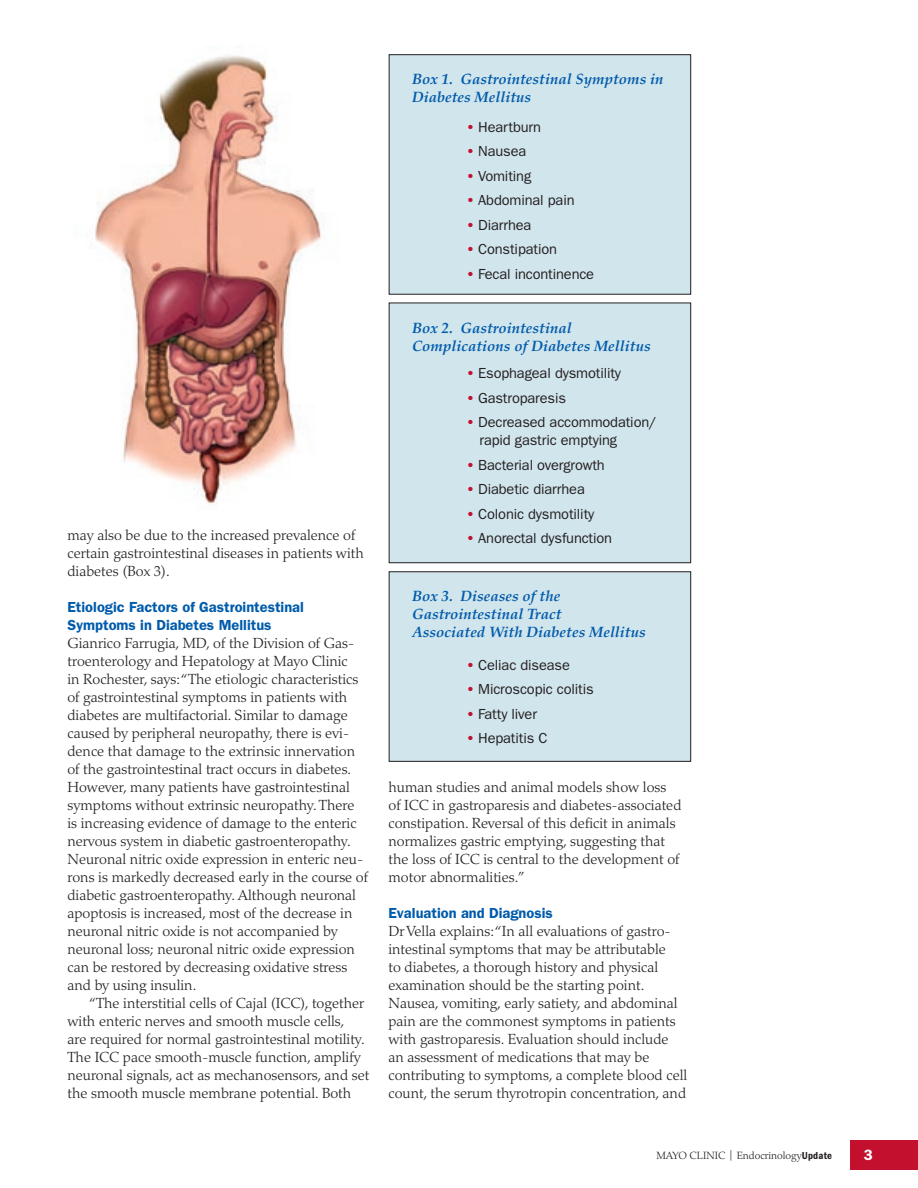
<style>
.page{position:relative;width:918px;height:1188px;background:#fff}
.page>*{position:absolute;margin:0;border:0;box-sizing:border-box;transform-origin:0 0}
.t1{font:italic 700 15px/18px "Palatino LT Std";color:#015bab}
.t2{font:600 15px "ITC Franklin Gothic Std";color:#fff}
.t3{font:300 14.7px/18px "Palatino LT Std";color:#231f20}
.t4{font:14.7px/18px "ITC Franklin Gothic Std";letter-spacing:-.01em;color:#231f20}
.t5{font:600 14.7px/18px "ITC Franklin Gothic Std";color:#015bab}
.t6{font:300 10.5px "Palatino LT Std";color:#231f20}
.s1{font-weight:600;color:#c3102f}
.s2{font-weight:400}
.s3{font-family:"ITC Franklin Gothic Std Dm Cd";font-weight:400}
</style>
<div class="page">
<div style="left:850px;top:1140px;width:68px;height:30px;background:#c3102f"></div>
<div style="left:389px;top:55px;width:302px;height:239px;background:#d1e5ec"></div>
<div style="left:389px;top:54px;width:302px;height:241px;border:1px solid #231f20"></div>
<div style="left:389px;top:303px;width:302px;height:260px;background:#d1e5ec"></div>
<div style="left:389px;top:303px;width:302px;height:260px;border:1px solid #231f20"></div>
<div style="left:389px;top:572px;width:302px;height:189px;background:#d1e5ec"></div>
<div style="left:389px;top:571px;width:302px;height:191px;border:1px solid #231f20"></div>
<img style="left:95px;top:55px;width:229px;height:450px">
<p class="t3" style="left:67px;top:526px;width:298px">may also be due to the increased prevalence of certain gastrointestinal diseases in patients with diabetes (Box 3).</p>
<p class="t5" style="left:67px;top:598px;width:238px">Etiologic Factors of Gastrointestinal<br>Symptoms in Diabetes Mellitus</p>
<p class="t3" style="left:67px;top:634px;width:302px">Gianrico Farrugia, MD, of the Division of Gas&shy;troenterology and Hepatology at Mayo Clinic<br>in Rochester, says: “The etiologic characteristics of gastrointestinal symptoms in patients with diabetes are multifactorial. Similar to damage caused by peripheral neuropathy, there is evi&shy;dence that damage to the extrinsic innervation of the gastrointestinal tract occurs in diabetes.<br>However, many patients have gastrointestinal symptoms without extrinsic neuropathy. There<br>is increasing evidence of damage to the enteric nervous system in diabetic gastroenteropathy.<br>Neuronal nitric oxide expression in enteric neu&shy;rons is markedly decreased early in the course of diabetic gastroenteropathy. Although neuronal apoptosis is increased, most of the decrease in neuronal nitric oxide is not accompanied by neuronal loss; neuronal nitric oxide expression can be restored by decreasing oxidative stress and by using insulin.</p>
<p class="t3" style="left:67px;top:994px;width:303px;text-indent:22px">“The interstitial cells of Cajal (ICC), together with enteric nerves and smooth muscle cells,<br>are required for normal gastrointestinal motility.<br>The ICC pace smooth-muscle function, amplify neuronal signals, act as mechanosensors, and set the smooth muscle membrane potential. Both</p>
<p class="t1" style="left:412px;top:70px;width:253px">Box 1. Gastrointestinal Symptoms in<br>Diabetes Mellitus</p>
<p class="t4" style="left:466px;top:118px;width:77px"><span class="s1">•</span> Heartburn</p>
<p class="t4" style="left:466px;top:143px;width:62px"><span class="s1">•</span> Nausea</p>
<p class="t4" style="left:466px;top:167px;width:67px"><span class="s1">•</span> Vomiting</p>
<p class="t4" style="left:466px;top:192px;width:110px"><span class="s1">•</span> Abdominal pain</p>
<p class="t4" style="left:466px;top:216px;width:67px"><span class="s1">•</span> Diarrhea</p>
<p class="t4" style="left:466px;top:241px;width:93px"><span class="s1">•</span> Constipation</p>
<p class="t4" style="left:466px;top:265px;width:130px"><span class="s1">•</span> Fecal incontinence</p>
<p class="t1" style="left:412px;top:319px;width:240px">Box 2. Gastrointestinal<br>Complications of Diabetes Mellitus</p>
<p class="t4" style="left:466px;top:365px;width:157px"><span class="s1">•</span> Esophageal dysmotility</p>
<p class="t4" style="left:466px;top:389px;width:101px"><span class="s1">•</span> Gastroparesis</p>
<p class="t4" style="left:480px;top:414px;width:179px;text-indent:-13px"><span class="s1">•</span> Decreased accommodation/ rapid gastric emptying</p>
<p class="t4" style="left:466px;top:456px;width:140px"><span class="s1">•</span> Bacterial overgrowth</p>
<p class="t4" style="left:466px;top:480px;width:120px"><span class="s1">•</span> Diabetic diarrhea</p>
<p class="t4" style="left:466px;top:505px;width:130px"><span class="s1">•</span> Colonic dysmotility</p>
<p class="t4" style="left:466px;top:529px;width:148px"><span class="s1">•</span> Anorectal dysfunction</p>
<p class="t1" style="left:412px;top:587px;width:235px">Box 3. Diseases of the<br>Gastrointestinal Tract<br>Associated With Diabetes Mellitus</p>
<p class="t4" style="left:466px;top:656px;width:105px"><span class="s1">•</span> Celiac disease</p>
<p class="t4" style="left:466px;top:680px;width:129px"><span class="s1">•</span> Microscopic colitis</p>
<p class="t4" style="left:466px;top:705px;width:73px"><span class="s1">•</span> Fatty liver</p>
<p class="t4" style="left:466px;top:729px;width:83px"><span class="s1">•</span> Hepatitis C</p>
<p class="t3" style="left:388px;top:778px;width:295px">human studies and animal models show loss of ICC in gastroparesis and diabetes-associated constipation. Reversal of this deficit in animals normalizes gastric emptying, suggesting that the loss of ICC is central to the development of motor abnormalities.”</p>
<p class="t5" style="left:388px;top:904px;width:166px">Evaluation and Diagnosis</p>
<p class="t3" style="left:388px;top:922px;width:300px">Dr Vella explains: “In all evaluations of gastro&shy;intestinal symptoms that may be attributable<br>to diabetes, a thorough history and physical examination should be the starting point.<br>Nausea, vomiting, early satiety, and abdominal pain are the commonest symptoms in patients with gastroparesis. Evaluation should include an assessment of medications that may be contributing to symptoms, a complete blood cell count, the serum thyrotropin concentration, and</p>
<p class="t6" style="left:656px;top:1149px;width:177px">MAYO CLINIC <span class="s2">|</span> Endocrinology<span class="s3">Update</span></p>
<p class="t2" style="left:864px;top:1146px;width:10px">3</p>
</div>
